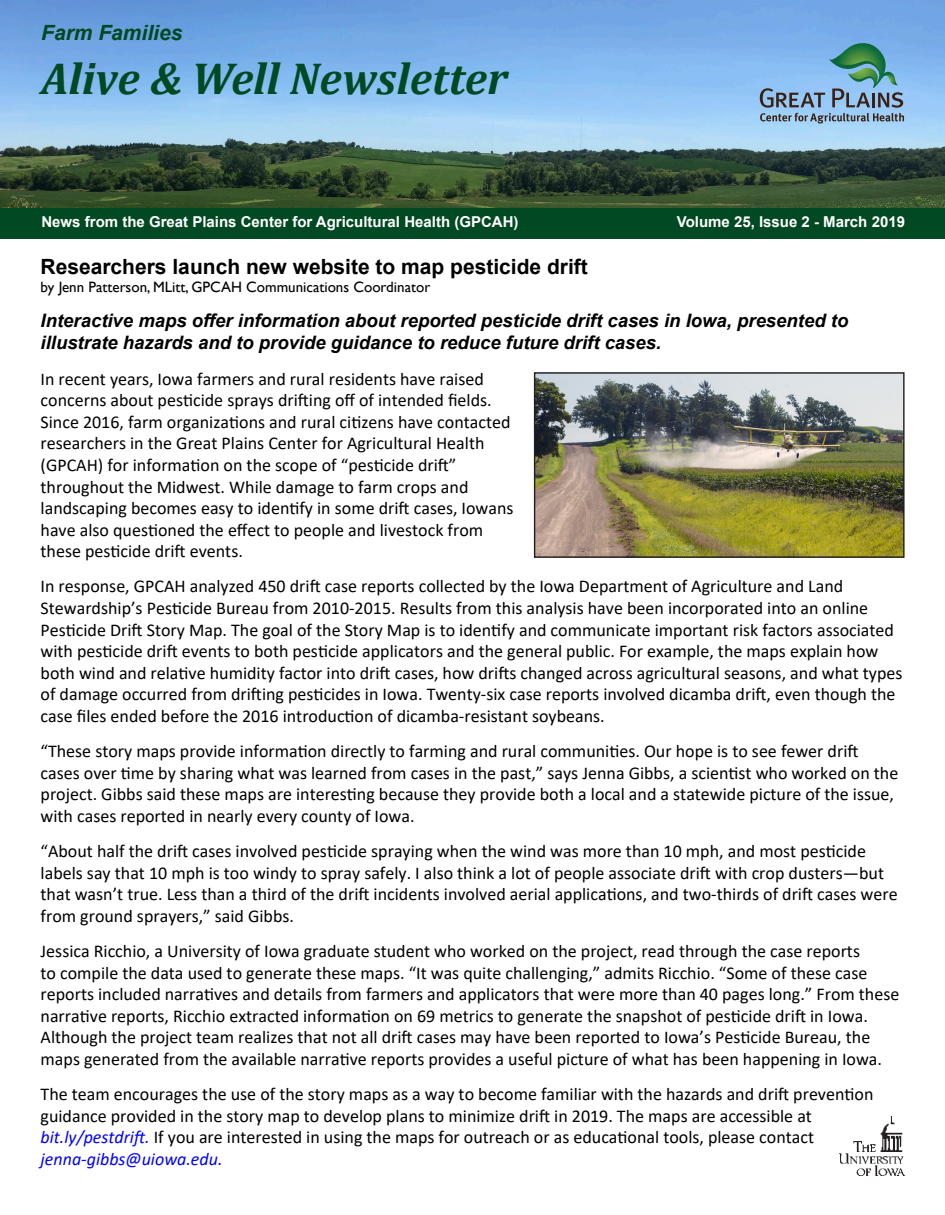
<style>
.page{position:relative;width:945px;height:1215px;background:#fff}
.page>*{position:absolute;margin:0;border:0;box-sizing:border-box;transform-origin:0 0}
.t1{font:italic 700 45px "Cambria";color:#004922}
.t2{font:700 21px "Arial";color:#000}
.t3{font:italic 700 21px "Arial";color:#004922}
.t4{font:italic 700 18.6px/22.2px "Arial";color:#000}
.t5{font:18px/21.6px "Calibri";color:#000}
.t6{font:700 15px "Arial";color:#fff}
.t7{font:15px "Gill Sans";color:#000}
.s1{font-style:italic;color:#00f}
</style>
<div class="page">
<div style="left:0;top:205px;width:945px;height:34px;background:#004922"></div>
<img style="left:0;top:1px;width:945px;height:206px">
<img style="left:840px;top:1116px;width:64px;height:59px">
<svg style="left:821px;top:195px;width:87px;height:13px"></svg>
<svg style="left:760px;top:43px;width:144px;height:81px;background:#78a6c3"></svg>
<img style="left:536px;top:374px;width:367px;height:182px">
<div style="left:534px;top:372px;width:371px;height:186px;border:1px solid #231f20"></div>
<p class="t3" style="left:41px;top:18px;width:143px">Farm Families</p>
<h1 class="t1" style="left:41px;top:46px;width:468px">Alive &amp; Well Newsletter</h1>
<p class="t6" style="left:41px;top:212px;width:479px">News from the Great Plains Center for Agricultural Health (GPCAH)</p>
<p class="t6" style="left:677px;top:212px;width:230px">Volume 25, Issue 2 - March 2019</p>
<p class="t2" style="left:41px;top:252px;width:549px">Researchers launch new website to map pesticide drift</p>
<p class="t7" style="left:41px;top:278px;width:391px">by Jenn Patterson, MLitt, GPCAH Communications Coordinator</p>
<p class="t4" style="left:41px;top:310px;width:809px">Interactive maps offer information about reported pesticide drift cases in Iowa, presented to illustrate hazards and to provide guidance to reduce future drift cases.</p>
<p class="t5" style="left:41px;top:367px;width:475px">In recent years, Iowa farmers and rural residents have raised concerns about pesticide sprays drifting off of intended fields.<br>Since 2016, farm organizations and rural citizens have contacted researchers in the Great Plains Center for Agricultural Health (GPCAH) for information on the scope of “pesticide drift” throughout the Midwest. While damage to farm crops and landscaping becomes easy to identify in some drift cases, Iowans have also questioned the effect to people and livestock from these pesticide drift events.</p>
<p class="t5" style="left:41px;top:575px;width:863px">In response, GPCAH analyzed 450 drift case reports collected by the Iowa Department of Agriculture and Land Stewardship’s Pesticide Bureau from 2010-2015. Results from this analysis have been incorporated into an online Pesticide Drift Story Map. The goal of the Story Map is to identify and communicate important risk factors associated with pesticide drift events to both pesticide applicators and the general public. For example, the maps explain how both wind and relative humidity factor into drift cases, how drifts changed across agricultural seasons, and what types of damage occurred from drifting pesticides in Iowa. Twenty-six case reports involved dicamba drift, even though the case files ended before the 2016 introduction of dicamba-resistant soybeans.</p>
<p class="t5" style="left:41px;top:740px;width:859px">“These story maps provide information directly to farming and rural communities. Our hope is to see fewer drift cases over time by sharing what was learned from cases in the past,” says Jenna Gibbs, a scientist who worked on the project. Gibbs said these maps are interesting because they provide both a local and a statewide picture of the issue, with cases reported in nearly every county of Iowa.</p>
<p class="t5" style="left:41px;top:840px;width:859px">“About half the drift cases involved pesticide spraying when the wind was more than 10 mph, and most pesticide labels say that 10 mph is too windy to spray safely. I also think a lot of people associate drift with crop dusters—but that wasn’t true. Less than a third of the drift incidents involved aerial applications, and two-thirds of drift cases were from ground sprayers,” said Gibbs.</p>
<p class="t5" style="left:41px;top:940px;width:860px">Jessica Ricchio, a University of Iowa graduate student who worked on the project, read through the case reports<br>to compile the data used to generate these maps. “It was quite challenging,” admits Ricchio. “Some of these case reports included narratives and details from farmers and applicators that were more than 40 pages long.” From these narrative reports, Ricchio extracted information on 69 metrics to generate the snapshot of pesticide drift in Iowa.<br>Although the project team realizes that not all drift cases may have been reported to Iowa’s Pesticide Bureau, the maps generated from the available narrative reports provides a useful picture of what has been happening in Iowa.</p>
<p class="t5" style="left:41px;top:1083px;width:834px">The team encourages the use of the story maps as a way to become familiar with the hazards and drift prevention guidance provided in the story map to develop plans to minimize drift in 2019. The maps are accessible at <span class="s1">bit.ly/pestdrift.</span> If you are interested in using the maps for outreach or as educational tools, please contact <span class="s1">jenna-gibbs@uiowa.edu.</span></p>
</div>
